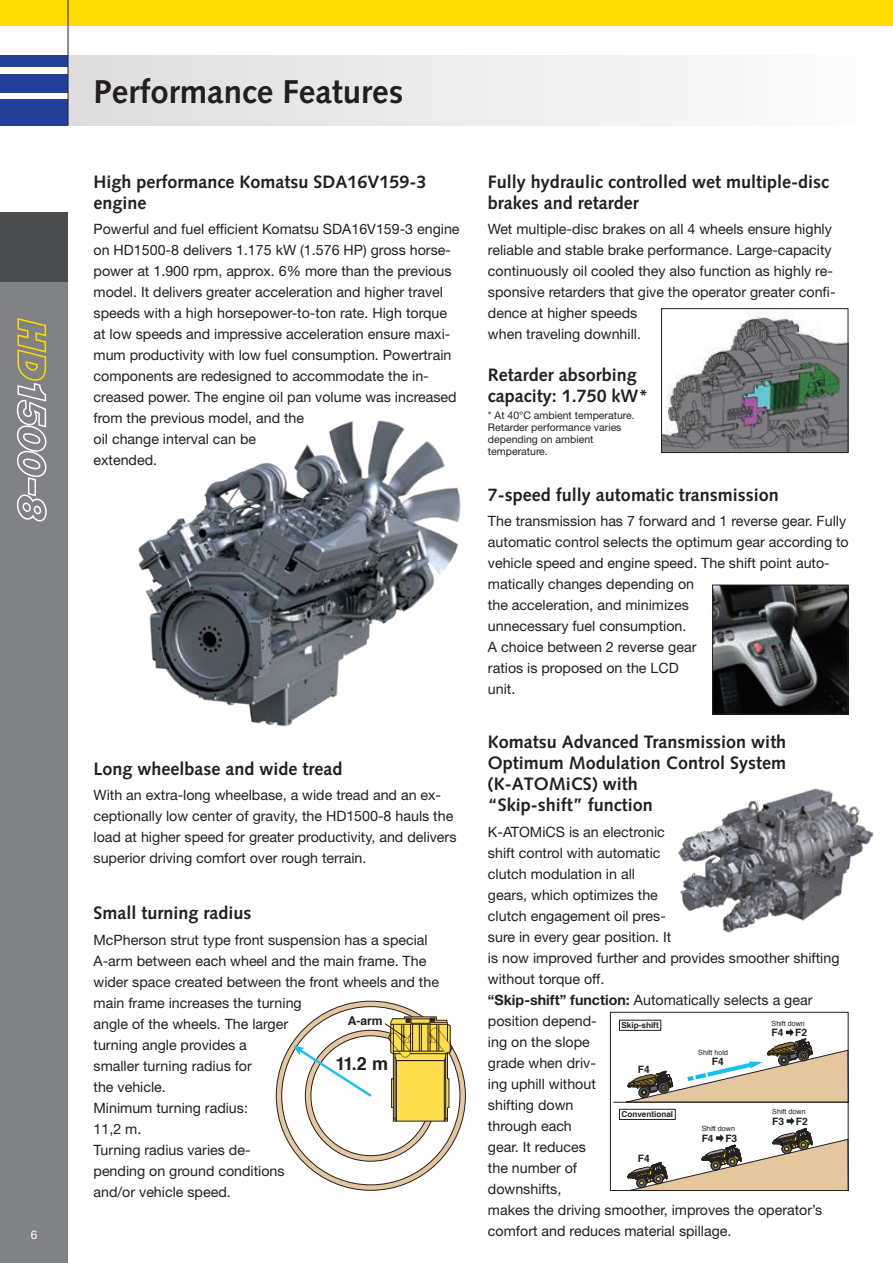
<style>
.page{position:relative;width:893px;height:1263px;background:#fff}
.page>*{position:absolute;margin:0;border:0;box-sizing:border-box;transform-origin:0 0}
.t1{font:700 33px "Syntax LTCE";color:#231f20}
.t2{font:700 18px/21px "Syntax LTCE";color:#231f20}
.t3{font:700 18px "Helvetica";color:#231f20}
.t4{font:14.25px/21px "Helvetica Neue LT Pro";color:#231f20}
.t5{font:700 12.15px "Helvetica";color:#231f20}
.t6{font:12px "Helvetica Neue LT Pro";color:#fff}
.t7{font:10.5px/12px "Helvetica Neue LT Pro";color:#231f20}
.t8{font:700 10.2px "Helvetica";color:#231f20}
.t9{font:700 8.1px "Helvetica";color:#231f20}
.t10{font:7.2px "Helvetica";color:#231f20}
.s1{font-weight:700}
</style>
<div class="page">
<div style="left:0;top:213px;width:68px;height:1050px;background:#808285"></div>
<div style="left:0;top:99px;width:68px;height:26px;background:#223f99"></div>
<div style="left:0;top:74px;width:68px;height:18px;background:#223f99"></div>
<div style="left:0;top:55px;width:68px;height:12px;background:#223f99"></div>
<div style="left:0;top:0;width:893px;height:26px;background:#ffdc01"></div>
<div style="left:0;top:213px;width:68px;height:69px;background:#4b4c4d"></div>
<div style="left:68px;top:55px;width:825px;height:70px;background:linear-gradient(to right,#ddddde,#fdfdfe)"></div>
<hr style="left:68px;top:0;width:1px;height:125px;background:#231f20">
<svg style="left:16px;top:318px;width:31px;height:204px"></svg>
<img style="left:138px;top:420px;width:323px;height:307px">
<svg style="left:276px;top:1001px;width:189px;height:189px;background:#bfa786"></svg>
<div style="left:282px;top:1007px;width:178px;height:178px;background:#fff;border-radius:50%"></div>
<svg style="left:305px;top:1030px;width:131px;height:131px"></svg>
<div style="left:311px;top:1036px;width:120px;height:120px;background:#fff;border-radius:50%"></div>
<svg style="left:384px;top:1016px;width:68px;height:106px;background:#d5bf61"></svg>
<svg style="left:293px;top:1046px;width:79px;height:53px"></svg>
<img style="left:663px;top:312px;width:183px;height:139px">
<div style="left:661px;top:308px;width:187px;height:145px;border:1px solid #231f20"></div>
<img style="left:714px;top:587px;width:132px;height:125px">
<div style="left:712px;top:585px;width:136px;height:129px;border:1px solid #231f20"></div>
<img style="left:678px;top:788px;width:196px;height:145px">
<hr style="left:613px;top:1102px;width:235px;height:1px;background:#231f20">
<svg style="left:624px;top:1115px;width:222px;height:74px"></svg>
<div style="left:619px;top:1109px;width:56px;height:10px;background:#fff"></div>
<div style="left:619px;top:1109px;width:56px;height:10px;border:1px solid #231f20"></div>
<svg style="left:624px;top:1028px;width:225px;height:74px"></svg>
<div style="left:610px;top:1012px;width:238px;height:179px;border:1px solid #231f20"></div>
<p class="t6" style="left:31px;top:1227px;width:8px">6</p>
<h1 class="t1" style="left:94px;top:73px;width:311px">Performance Features</h1>
<p class="t2" style="left:94px;top:171px;width:335px">High performance Komatsu SDA16V159-3 engine</p>
<p class="t4" style="left:94px;top:218px;width:368px">Powerful and fuel efficient Komatsu SDA16V159-3 engine on HD1500-8 delivers 1.175 kW (1.576 HP) gross horse&shy;power at 1.900 rpm, approx. 6% more than the previous model. It delivers greater acceleration and higher travel speeds with a high horsepower-to-ton rate. High torque at low speeds and impressive acceleration ensure maxi&shy;mum productivity with low fuel consumption. Powertrain components are redesigned to accommodate the in&shy;creased power. The engine oil pan volume was increased from the previous model, and the<br>oil change interval can be<br>extended.</p>
<p class="t2" style="left:94px;top:758px;width:251px">Long wheelbase and wide tread</p>
<p class="t4" style="left:94px;top:784px;width:364px">With an extra-long wheelbase, a wide tread and an ex&shy;ceptionally low center of gravity, the HD1500-8 hauls the load at higher speed for greater productivity, and delivers superior driving comfort over rough terrain.</p>
<p class="t2" style="left:94px;top:903px;width:160px">Small turning radius</p>
<p class="t4" style="left:94px;top:929px;width:347px">McPherson strut type front suspension has a special<br>A-arm between each wheel and the main frame. The wider space created between the front wheels and the main frame increases the turning<br>angle of the wheels. The larger<br>turning angle provides a<br>smaller turning radius for<br>the vehicle.<br>Minimum turning radius:<br>11,2 m.<br>Turning radius varies de-<br>pending on ground conditions<br>and/or vehicle speed.</p>
<p class="t5" style="left:348px;top:1011px;width:37px">A-arm</p>
<p class="t3" style="left:335px;top:1049px;width:54px">11.2 m</p>
<p class="t2" style="left:488px;top:171px;width:343px">Fully hydraulic controlled wet multiple-disc brakes and retarder</p>
<p class="t4" style="left:488px;top:218px;width:349px">Wet multiple-disc brakes on all 4 wheels ensure highly reliable and stable brake performance. Large-capacity continuously oil cooled they also function as highly re&shy;sponsive retarders that give the operator greater confi&shy;dence at higher speeds<br>when traveling downhill.</p>
<p class="t2" style="left:488px;top:365px;width:162px">Retarder absorbing capacity: 1.750 kW*</p>
<p class="t7" style="left:488px;top:408px;width:148px">* At 40°C ambient temperature.<br>Retarder performance varies depending on ambient temperature.</p>
<p class="t2" style="left:488px;top:484px;width:292px">7-speed fully automatic transmission</p>
<p class="t4" style="left:488px;top:510px;width:362px">The transmission has 7 forward and 1 reverse gear. Fully automatic control selects the optimum gear according to vehicle speed and engine speed. The shift point auto&shy;matically changes depending on<br>the acceleration, and minimizes<br>unnecessary fuel consumption.<br>A choice between 2 reverse gear<br>ratios is proposed on the LCD<br>unit.</p>
<p class="t2" style="left:488px;top:732px;width:300px">Komatsu Advanced Transmission with<br>Optimum Modulation Control System (K-ATOMiCS) with<br>“Skip-shift” function</p>
<p class="t4" style="left:488px;top:821px;width:353px">K-ATOMiCS is an electronic<br>shift control with automatic<br>clutch modulation in all<br>gears, which optimizes the<br>clutch engagement oil pres-<br>sure in every gear position. It<br>is now improved further and provides smoother shifting without torque off.<br><span class="s1">“Skip-shift” function:</span> Automatically selects a gear position depend-<br>ing on the slope<br>grade when driv-<br>ing uphill without<br>shifting down<br>through each<br>gear. It reduces<br>the number of<br>downshifts,<br>makes the driving smoother, improves the operator’s comfort and reduces material spillage.</p>
<p class="t10" style="left:772px;top:1017px;width:35px">Shift down</p>
<p class="t8" style="left:795px;top:1024px;width:13px">F2</p>
<p class="t9" style="left:621px;top:1018px;width:39px">Skip-shift</p>
<p class="t8" style="left:772px;top:1024px;width:13px">F4</p>
<p class="t10" style="left:698px;top:1046px;width:31px">Shift hold</p>
<p class="t8" style="left:712px;top:1053px;width:13px">F4</p>
<p class="t8" style="left:638px;top:1061px;width:13px">F4</p>
<p class="t10" style="left:772px;top:1106px;width:35px">Shift down</p>
<p class="t8" style="left:796px;top:1113px;width:13px">F2</p>
<p class="t9" style="left:621px;top:1108px;width:53px">Conventional</p>
<p class="t8" style="left:772px;top:1113px;width:13px">F3</p>
<p class="t10" style="left:702px;top:1123px;width:35px">Shift down</p>
<p class="t8" style="left:725px;top:1130px;width:13px">F3</p>
<p class="t8" style="left:702px;top:1130px;width:13px">F4</p>
<p class="t8" style="left:638px;top:1150px;width:13px">F4</p>
</div>
